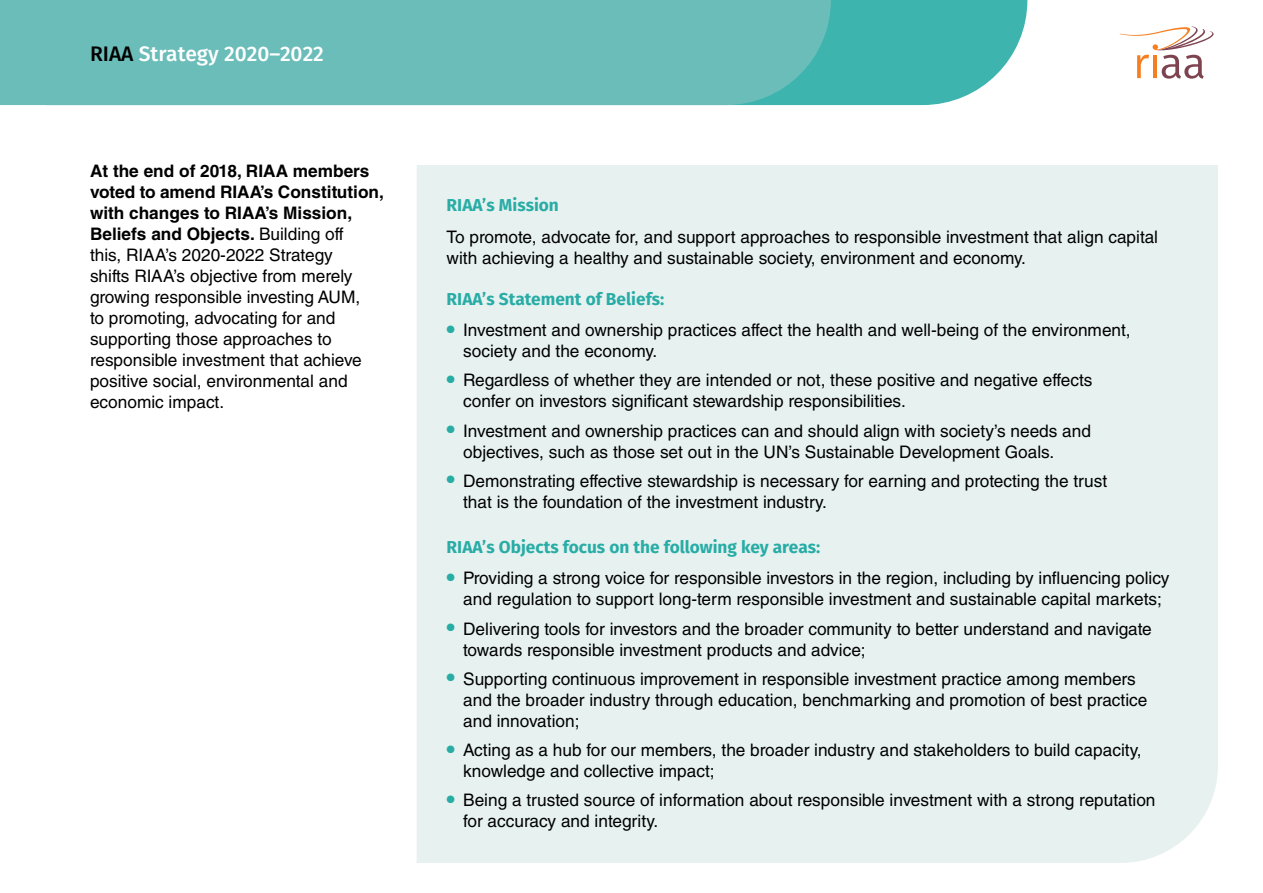
<style>
.page{position:relative;width:1263px;height:893px;background:#fff}
.page>*{position:absolute;margin:0;border:0;box-sizing:border-box;transform-origin:0 0}
.t1{font:500 21px "Fira Sans";color:#fff}
.t2{font:17.25px/21px "Helvetica LT Std";color:#000}
.t3{font:700 17.25px "Fira Sans";color:#29aca6}
.s1{color:#000}
.s2{font-weight:700}
.s3{font-size:24.15px;color:#29aca6}
</style>
<div class="page">
<svg style="left:831px;top:0;width:196px;height:105px;fill:#3eb4af"></svg>
<div style="left:0;top:0;width:831px;height:105px;background:#6bbdb9"></div>
<svg style="left:1120px;top:26px;width:93px;height:53px"></svg>
<div style="left:417px;top:165px;width:801px;height:698px;background:#e7f2f0"></div>
<p class="t1" style="left:90px;top:37px;width:235px"><span class="s1">RIAA</span> Strategy 2020–2022</p>
<p class="t2" style="left:90px;top:161px;width:295px"><span class="s2">At the end of 2018, RIAA members voted to amend RIAA’s Constitution, with changes to RIAA’s Mission, Beliefs and Objects.</span> Building off<br>this, RIAA’s 2020-2022 Strategy<br>shifts RIAA’s objective from merely growing responsible investing AUM,<br>to promoting, advocating for and supporting those approaches to responsible investment that achieve positive social, environmental and economic impact.</p>
<p class="t3" style="left:447px;top:191px;width:114px">RIAA’s Mission</p>
<p class="t2" style="left:447px;top:226px;width:713px">To promote, advocate for, and support approaches to responsible investment that align capital with achieving a healthy and sustainable society, environment and economy.</p>
<p class="t3" style="left:447px;top:284px;width:219px">RIAA’s Statement of Beliefs:</p>
<p class="t2" style="left:463px;top:319px;width:669px;text-indent:-16px"><span class="s3">•</span> Investment and ownership practices affect the health and well-being of the environment, society and the economy.</p>
<p class="t2" style="left:463px;top:370px;width:631px;text-indent:-16px"><span class="s3">•</span> Regardless of whether they are intended or not, these positive and negative effects confer on investors significant stewardship responsibilities.</p>
<p class="t2" style="left:463px;top:420px;width:629px;text-indent:-16px"><span class="s3">•</span> Investment and ownership practices can and should align with society’s needs and objectives, such as those set out in the UN’s Sustainable Development Goals.</p>
<p class="t2" style="left:463px;top:470px;width:646px;text-indent:-16px"><span class="s3">•</span> Demonstrating effective stewardship is necessary for earning and protecting the trust that is the foundation of the investment industry.</p>
<p class="t3" style="left:447px;top:532px;width:375px">RIAA’s Objects focus on the following key areas:</p>
<p class="t2" style="left:447px;top:568px;width:724px;text-align:center"><span class="s3">•</span> Providing a strong voice for responsible investors in the region, including by influencing policy and regulation to support long-term responsible investment and sustainable capital markets;</p>
<p class="t2" style="left:463px;top:618px;width:690px;text-indent:-16px"><span class="s3">•</span> Delivering tools for investors and the broader community to better understand and navigate towards responsible investment products and advice;</p>
<p class="t2" style="left:463px;top:668px;width:686px;text-indent:-16px"><span class="s3">•</span> Supporting continuous improvement in responsible investment practice among members and the broader industry through education, benchmarking and promotion of best practice and innovation;</p>
<p class="t2" style="left:463px;top:739px;width:680px;text-indent:-16px"><span class="s3">•</span> Acting as a hub for our members, the broader industry and stakeholders to build capacity, knowledge and collective impact;</p>
<p class="t2" style="left:463px;top:790px;width:694px;text-indent:-16px"><span class="s3">•</span> Being a trusted source of information about responsible investment with a strong reputation for accuracy and integrity.</p>
</div>
